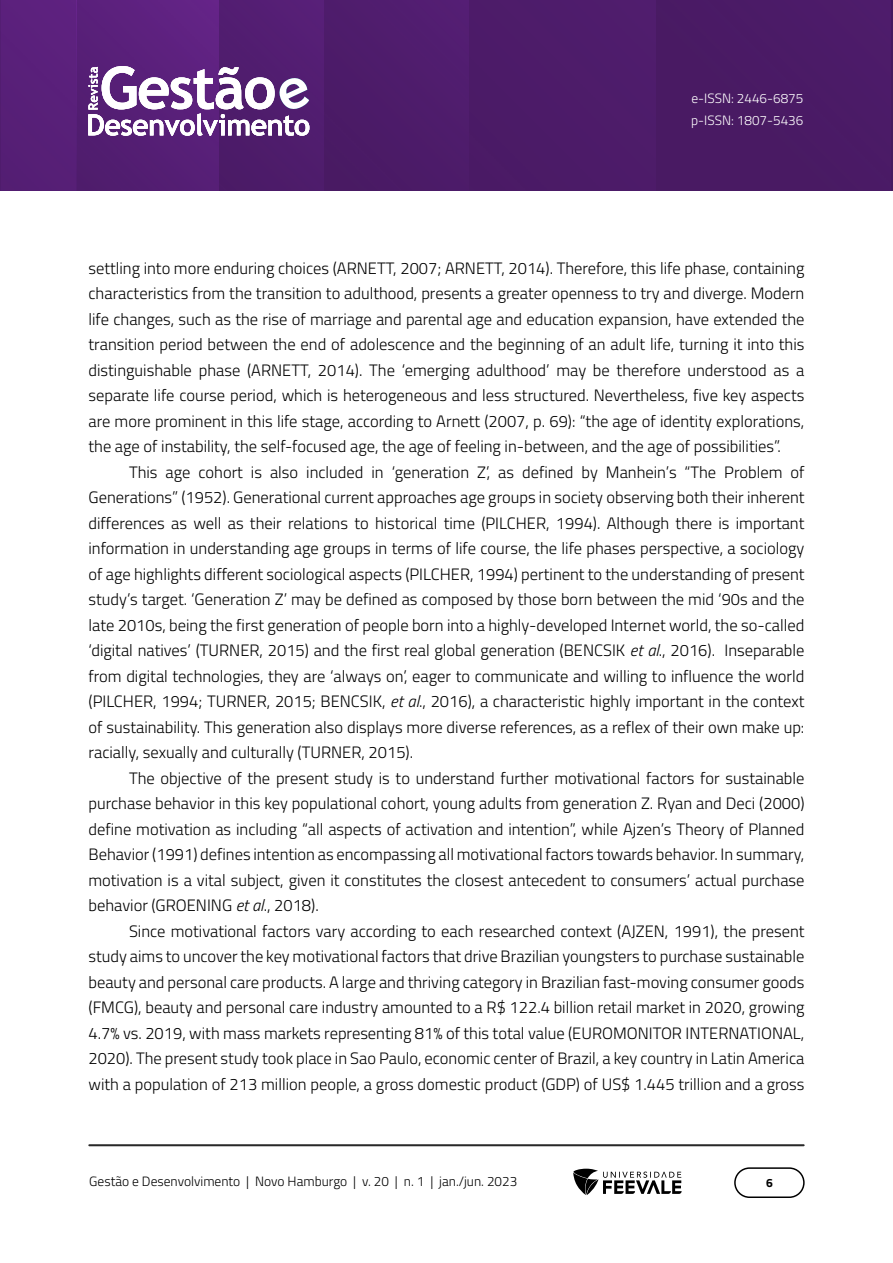
<style>
.page{position:relative;width:893px;height:1263px;background:#fff}
.page>*{position:absolute;margin:0;border:0;box-sizing:border-box;transform-origin:0 0}
.Corpo_de_texto{font:300 16.5px/25.5px "Titillium Web";color:#000;text-align:justify}
.t1{font:300 13.5px "Titillium Web";color:#000}
.t2{font:300 13.5px/22.5px "Titillium Web";color:#fff}
.t3{font:700 12px "Titillium Web";color:#000}
.s1{font-style:italic}
</style>
<div class="page">
<img style="left:0;top:0;width:890px;height:191px">
<hr style="left:219px;top:0;width:1px;height:191px;background:#4f1d6d">
<img style="left:76px;top:0;width:1px;height:191px">
<hr style="left:657px;top:0;width:1px;height:191px;background:#491a63">
<hr style="left:89px;top:1144px;width:715px;height:2px;background:#282828">
<div style="left:734px;top:1167px;width:71px;height:31px;border:2px solid #000;border-radius:15px"></div>
<svg style="left:573px;top:1169px;width:109px;height:26px"></svg>
<svg style="left:88px;top:66px;width:221px;height:70px"></svg>
<p class="t2" style="left:691px;top:86px;width:114px">e-ISSN: 2446-6875 p-ISSN: 1807-5436</p>
<p class="Corpo_de_texto" style="left:88px;top:254px;width:717px">settling into more enduring choices (ARNETT, 2007; ARNETT, 2014). Therefore, this life phase, containing characteristics from the transition to adulthood, presents a greater openness to try and diverge. Modern life changes, such as the rise of marriage and parental age and education expansion, have extended the transition period between the end of adolescence and the beginning of an adult life, turning it into this distinguishable phase (ARNETT, 2014). The ‘emerging adulthood’ may be therefore understood as a separate life course period, which is heterogeneous and less structured. Nevertheless, five key aspects are more prominent in this life stage, according to Arnett (2007, p. 69): “the age of identity explorations, the age of instability, the self-focused age, the age of feeling in-between, and the age of possibilities”.</p>
<p class="Corpo_de_texto" style="left:88px;top:458px;width:718px;text-indent:40px">This age cohort is also included in ‘generation Z’, as defined by Manhein’s “The Problem of Generations” (1952). Generational current approaches age groups in society observing both their inherent differences as well as their relations to historical time (PILCHER, 1994). Although there is important information in understanding age groups in terms of life course, the life phases perspective, a sociology of age highlights different sociological aspects (PILCHER, 1994) pertinent to the understanding of present study’s target. ‘Generation Z’ may be defined as composed by those born between the mid ‘90s and the late 2010s, being the first generation of people born into a highly-developed Internet world, the so-called ‘digital natives’ (TURNER, 2015) and the first real global generation (BENCSIK <span class="s1">et al</span>., 2016). Inseparable from digital technologies, they are ‘always on’, eager to communicate and willing to influence the world (PILCHER, 1994; TURNER, 2015; BENCSIK, <span class="s1">et al</span>., 2016), a characteristic highly important in the context of sustainability. This generation also displays more diverse references, as a reflex of their own make up: racially, sexually and culturally (TURNER, 2015).</p>
<p class="Corpo_de_texto" style="left:88px;top:764px;width:717px;text-indent:40px">The objective of the present study is to understand further motivational factors for sustainable purchase behavior in this key populational cohort, young adults from generation Z. Ryan and Deci (2000) define motivation as including “all aspects of activation and intention”, while Ajzen’s Theory of Planned Behavior (1991) defines intention as encompassing all motivational factors towards behavior. In summary, motivation is a vital subject, given it constitutes the closest antecedent to consumers’ actual purchase behavior (GROENING <span class="s1">et al</span>., 2018).</p>
<p class="Corpo_de_texto" style="left:88px;top:917px;width:717px;text-indent:40px">Since motivational factors vary according to each researched context (AJZEN, 1991), the present study aims to uncover the key motivational factors that drive Brazilian youngsters to purchase sustainable beauty and personal care products. A large and thriving category in Brazilian fast-moving consumer goods (FMCG), beauty and personal care industry amounted to a R$ 122.4 billion retail market in 2020, growing 4.7% vs. 2019, with mass markets representing 81% of this total value (EUROMONITOR INTERNATIONAL, 2020). The present study took place in Sao Paulo, economic center of Brazil, a key country in Latin America with a population of 213 million people, a gross domestic product (GDP) of US$ 1.445 trillion and a gross</p>
<p class="t1" style="left:89px;top:1171px;width:429px">Gestão e Desenvolvimento | Novo Hamburgo | v. 20 | n. 1 | jan./jun. 2023</p>
<p class="t3" style="left:766px;top:1174px;width:8px">6</p>
</div>
